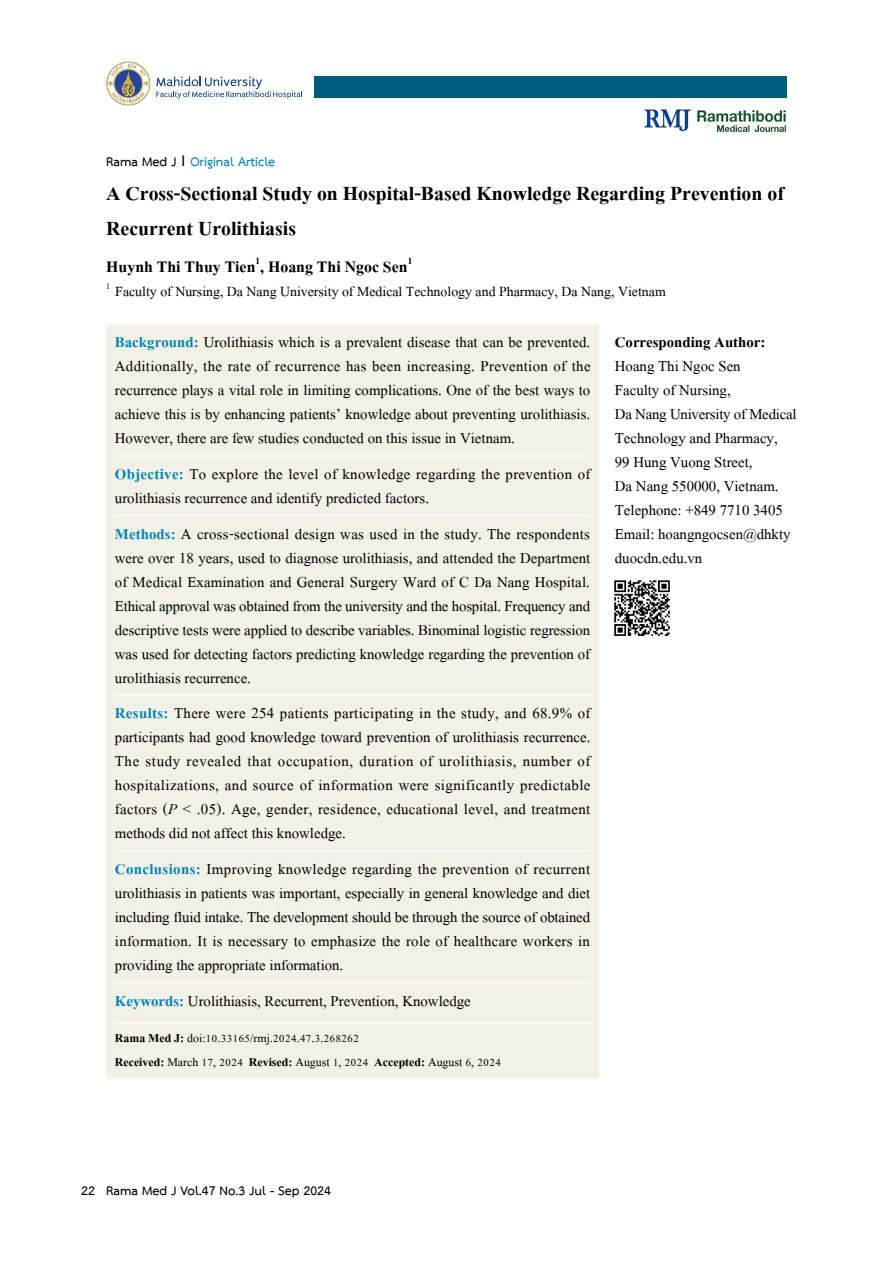
<style>
.page{position:relative;width:893px;height:1263px;background:#fff}
.page>*{position:absolute;margin:0;border:0;box-sizing:border-box;transform-origin:0 0}
.t1{font:700 30px/34.5px "Angsana New";color:#000}
.t2{font:700 24px "Angsana New";color:#000}
.t3{font:22.5px/24px "Angsana New";color:#000;text-align:justify}
.t4{font:700 22.5px "Angsana New";color:#000}
.t5{font:21px "Angsana New";color:#000}
.t6{font:18px/24px "Angsana New";color:#000}
.t7{font:700 18px "TH Sarabun New";color:#000}
.t8{font:700 18px "TH Sarabun New";color:#0084b6}
.s1{color:#000}
.s2{font-size:22.5px;color:#000}
.s3{font-weight:700;color:#0084b6}
.s4{font-style:italic}
.s5{font-weight:700}
</style>
<div class="page">
<svg style="left:156px;top:77px;width:146px;height:22px"></svg>
<svg style="left:106px;top:62px;width:44px;height:43px"></svg>
<svg style="left:107px;top:62px;width:43px;height:43px"></svg>
<svg style="left:108px;top:63px;width:41px;height:41px"></svg>
<svg style="left:108px;top:64px;width:41px;height:39px"></svg>
<div style="left:315px;top:76px;width:472px;height:21px;background:#005b7f"></div>
<img style="left:644px;top:110px;width:46px;height:21px">
<img style="left:697px;top:110px;width:89px;height:22px">
<img style="left:614px;top:580px;width:56px;height:56px">
<div style="left:106px;top:324px;width:493px;height:754px;background:#f2f1e8"></div>
<hr style="left:115px;top:455px;width:475px;height:2px;background:#fff">
<hr style="left:115px;top:515px;width:475px;height:1px;background:#fff">
<hr style="left:115px;top:694px;width:475px;height:2px;background:#fff">
<hr style="left:115px;top:850px;width:475px;height:2px;background:#fff">
<hr style="left:115px;top:982px;width:475px;height:1px;background:#fff">
<hr style="left:115px;top:1022px;width:475px;height:2px;background:#fff">
<p class="t8" style="left:106px;top:151px;width:170px"><span class="s1">Rama Med J</span> <span class="s2">I</span> Original Article</p>
<h1 class="t1" style="left:106px;top:175px;width:679px">A Cross-Sectional Study on Hospital-Based Knowledge Regarding Prevention of<br>Recurrent Urolithiasis</h1>
<p class="t2" style="left:106px;top:248px;width:307px">Huynh Thi Thuy Tien<sup>1</sup>, Hoang Thi Ngoc Sen<sup>1</sup></p>
<p class="t5" style="left:106px;top:276px;width:561px"><sup>1</sup> Faculty of Nursing, Da Nang University of Medical Technology and Pharmacy, Da Nang, Vietnam</p>
<p class="t4" style="left:615px;top:325px;width:152px">Corresponding Author:</p>
<p class="t3" style="left:615px;top:353px;width:183px;text-align:left">Hoang Thi Ngoc Sen<br>Faculty of Nursing,<br>Da Nang University of Medical<br>Technology and Pharmacy,<br>99 Hung Vuong Street,<br>Da Nang 550000, Vietnam.<br>Telephone: +849 7710 3405<br>Email: hoangngocsen@dhkty duocdn.edu.vn</p>
<p class="t3" style="left:115px;top:329px;width:477px"><span class="s3">Background:</span> Urolithiasis which is a prevalent disease that can be prevented.<br>Additionally, the rate of recurrence has been increasing. Prevention of the recurrence plays a vital role in limiting complications. One of the best ways to achieve this is by enhancing patients’ knowledge about preventing urolithiasis.<br>However, there are few studies conducted on this issue in Vietnam.</p>
<p class="t3" style="left:115px;top:461px;width:477px"><span class="s3">Objective:</span> To explore the level of knowledge regarding the prevention of urolithiasis recurrence and identify predicted factors.</p>
<p class="t3" style="left:115px;top:520px;width:477px"><span class="s3">Methods:</span> A cross-sectional design was used in the study. The respondents were over 18 years, used to diagnose urolithiasis, and attended the Department of Medical Examination and General Surgery Ward of C Da Nang Hospital.<br>Ethical approval was obtained from the university and the hospital. Frequency and descriptive tests were applied to describe variables. Binominal logistic regression was used for detecting factors predicting knowledge regarding the prevention of urolithiasis recurrence.</p>
<p class="t3" style="left:115px;top:700px;width:477px"><span class="s3">Results:</span> There were 254 patients participating in the study, and 68.9% of participants had good knowledge toward prevention of urolithiasis recurrence.<br>The study revealed that occupation, duration of urolithiasis, number of hospitalizations, and source of information were significantly predictable factors (<span class="s4">P</span> &lt; .05). Age, gender, residence, educational level, and treatment methods did not affect this knowledge.</p>
<p class="t3" style="left:115px;top:856px;width:477px"><span class="s3">Conclusions:</span> Improving knowledge regarding the prevention of recurrent urolithiasis in patients was important, especially in general knowledge and diet including fluid intake. The development should be through the source of obtained information. It is necessary to emphasize the role of healthcare workers in providing the appropriate information.</p>
<p class="t3" style="left:115px;top:988px;width:357px"><span class="s3">Keywords:</span> Urolithiasis, Recurrent, Prevention, Knowledge</p>
<p class="t6" style="left:115px;top:1025px;width:388px"><span class="s5">Rama Med J:</span> doi:10.33165/rmj.2024.47.3.268262<br><span class="s5">Received:</span> March 17, 2024 <span class="s5">Revised:</span> August 1, 2024 <span class="s5">Accepted:</span> August 6, 2024</p>
<p class="t7" style="left:81px;top:1180px;width:251px">22 Rama Med J Vol.47 No.3 Jul - Sep 2024</p>
</div>
